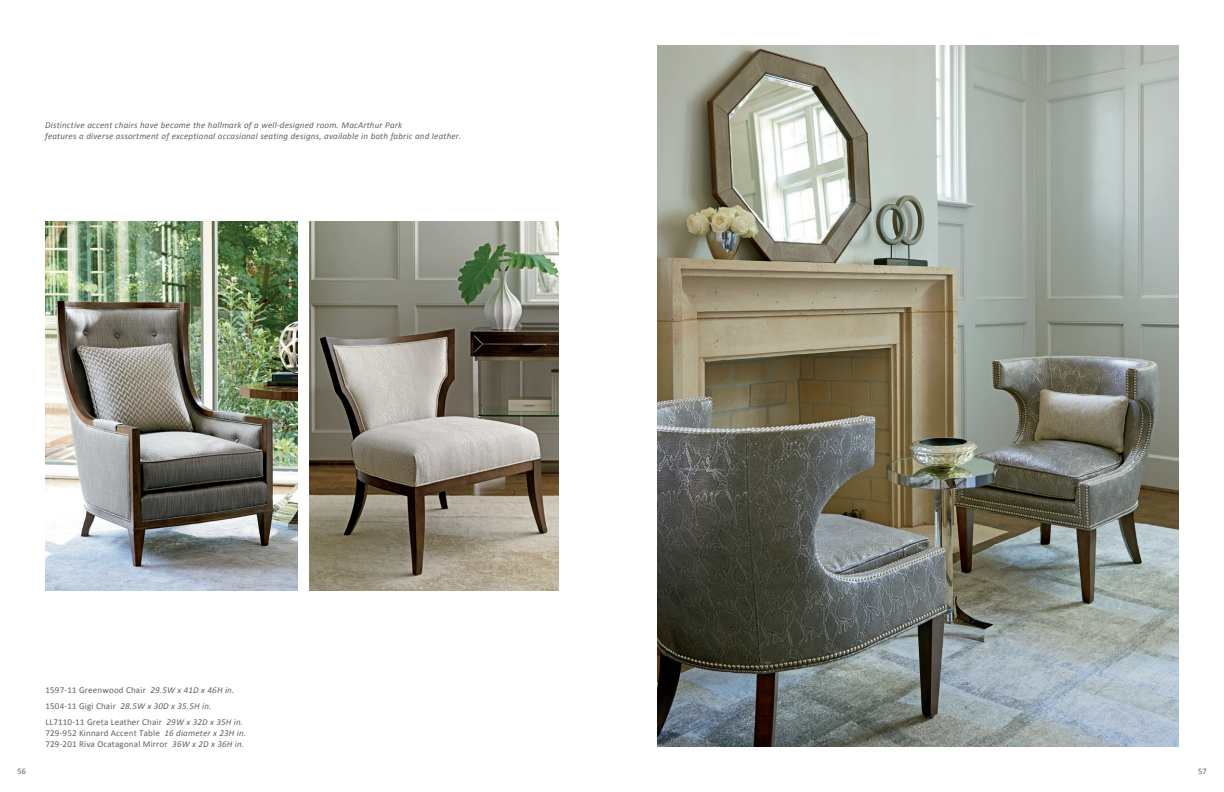
<style>
.page{position:relative;width:1224px;height:792px;background:#fff}
.page>*{position:absolute;margin:0;border:0;box-sizing:border-box;transform-origin:0 0}
.t1{font:italic 9px "Calibri";letter-spacing:.02em;color:#5f6166}
.t2{font:9px "Calibri";letter-spacing:.02em;color:#5f6166}
.t3{font:8.5px "Calibri";color:#5f6166}
.s1{font-style:italic}
.s2{font-style:normal}
</style>
<div class="page">
<img style="left:309px;top:222px;width:249px;height:368px">
<img style="left:45px;top:222px;width:253px;height:368px">
<img style="left:657px;top:45px;width:522px;height:702px">
<p class="t1" style="left:45px;top:119px;width:359px">Distinctive accent chairs have become the hallmark of a well-designed room. MacArthur Park</p>
<p class="t1" style="left:45px;top:130px;width:418px">features a diverse assortment of exceptional occasional seating designs, available in both fabric and leather.</p>
<p class="t2" style="left:45px;top:685px;width:190px">1597-11 Greenwood Chair <span class="s1">29.5W x 41D x 46H in.</span></p>
<p class="t1" style="left:45px;top:700px;width:168px"><span class="s2">1504-11 Gigi Chair</span> 28.5W x 30D x 35.5H in.</p>
<p class="t2" style="left:45px;top:717px;width:199px">LL7110-11 Greta Leather Chair <span class="s1">29W x 32D x 35H in.</span></p>
<p class="t2" style="left:45px;top:728px;width:202px">729-952 Kinnard Accent Table <span class="s1">16 diameter x 23H in.</span></p>
<p class="t2" style="left:45px;top:739px;width:200px">729-201 Riva Ocatagonal Mirror <span class="s1">36W x 2D x 36H in.</span></p>
<p class="t3" style="left:18px;top:766px;width:10px">56</p>
<p class="t3" style="left:1198px;top:766px;width:10px">57</p>
</div>
